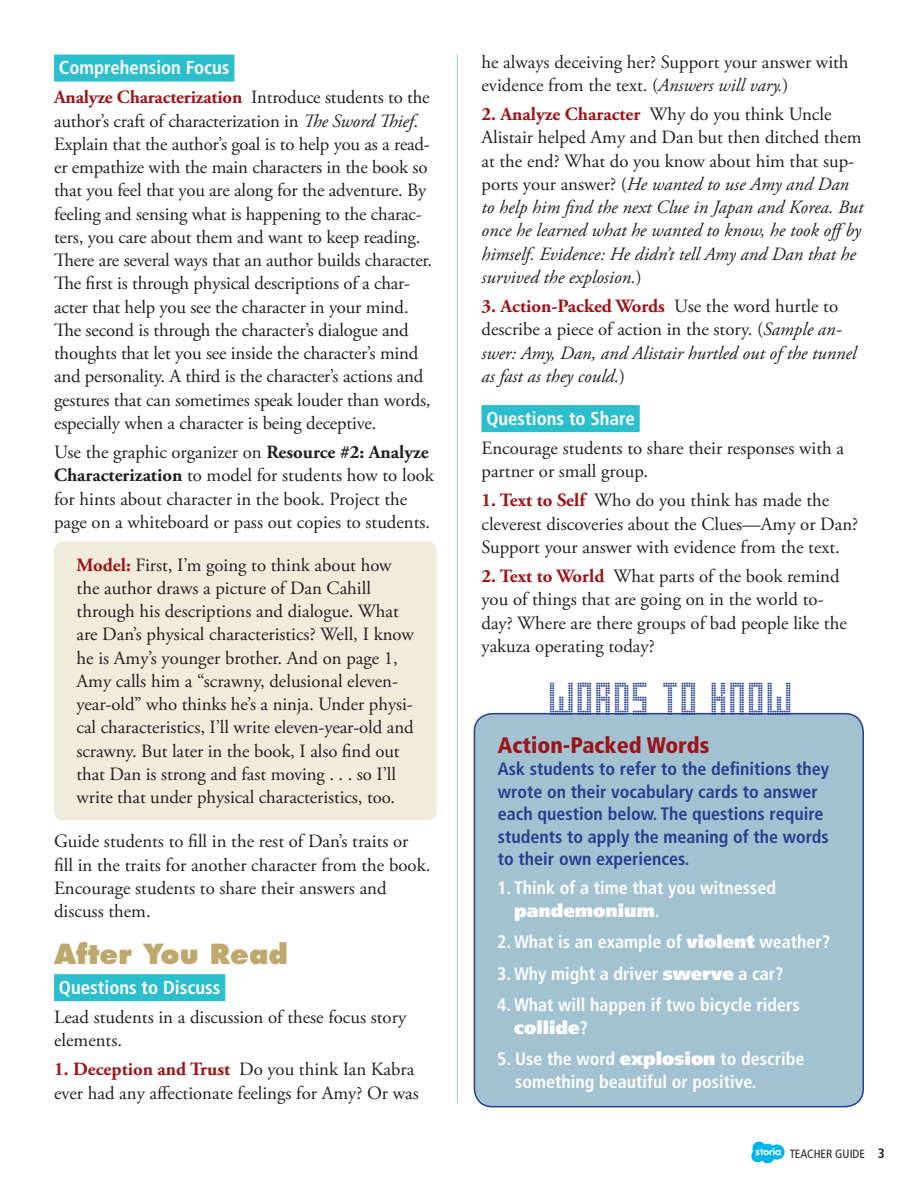
<style>
.page{position:relative;width:918px;height:1188px;background:#fff}
.page>*{position:absolute;margin:0;border:0;box-sizing:border-box;transform-origin:0 0}
.t1{font:46.5px "Pop Led";color:#253f8e}
.body_text{font:800 27px "Futura Infant";color:#bea86d}
.t2{font:900 condensed 22.5px "Frutiger";color:#9c1418}
.body_text-2{font:18.75px/23.2px "Adobe Garamond Pro";color:#231f20}
.body_text-3{font:italic 18.75px/23.2px "Adobe Garamond Pro";color:#231f20}
.b-head{font:italic 18.75px/23.2px "Adobe Garamond Pro";color:#231f20}
.b-head-2{font:700 condensed 18.75px "Frutiger";color:#fff}
.bigQ_bodytext_white{font:700 condensed 18px/22.5px "Frutiger";color:#fff}
.Word2know_introtext{font:700 condensed 18px/22.5px "Frutiger";color:#253f8e}
.t3{font:condensed 12px "Frutiger";color:#231f20}
.s1{font-weight:700;color:#9c1418}
.s2{font-style:italic}
.s3{font-weight:700}
.s4{font-weight:700;font-style:normal;color:#9c1418}
.s5{font-style:normal}
.s6{font-family:"Frutiger LT Std";font-weight:900;font-stretch:normal}
.s7{font-weight:700;font-size:13.5px}
</style>
<div class="page">
<svg style="left:751px;top:1141px;width:34px;height:23px"></svg>
<div style="left:54px;top:542px;width:383px;height:278px;background:#f1ebdb;border-radius:9px"></div>
<div style="left:474px;top:714px;width:389px;height:393px;background:#a3c2d1;border-radius:18px"></div>
<div style="left:474px;top:713px;width:390px;height:394px;border:2px solid #253f8e;border-radius:18px"></div>
<div style="left:54px;top:55px;width:180px;height:27px;background:#2bbfce"></div>
<div style="left:54px;top:974px;width:171px;height:27px;background:#2bbfce"></div>
<div style="left:482px;top:405px;width:158px;height:27px;background:#2bbfce"></div>
<hr style="left:457px;top:54px;width:1px;height:1049px;background:#a3c2d1">
<p class="b-head-2" style="left:59px;top:56px;width:172px">Comprehension Focus</p>
<p class="body_text-2" style="left:54px;top:86px;width:380px"><span class="s1">Analyze Characterization</span> Introduce students to the author’s craft of characterization in <span class="s2">The Sword Thief</span>.<br>Explain that the author’s goal is to help you as a read&shy;er empathize with the main characters in the book so that you feel that you are along for the adventure. By feeling and sensing what is happening to the charac&shy;ters, you care about them and want to keep reading.<br>There are several ways that an author builds character.<br>The first is through physical descriptions of a char&shy;acter that help you see the character in your mind.<br>The second is through the character’s dialogue and thoughts that let you see inside the character’s mind and personality. A third is the character’s actions and gestures that can sometimes speak louder than words, especially when a character is being deceptive.</p>
<p class="body_text-2" style="left:54px;top:441px;width:381px">Use the graphic organizer on <span class="s3">Resource #2: Analyze Characterization</span> to model for students how to look for hints about character in the book. Project the page on a whiteboard or pass out copies to students.</p>
<p class="body_text-2" style="left:77px;top:554px;width:339px"><span class="s1">Model:</span> First, I’m going to think about how the author draws a picture of Dan Cahill through his descriptions and dialogue. What are Dan’s physical characteristics? Well, I know he is Amy’s younger brother. And on page 1, Amy calls him a “scrawny, delusional eleven&shy;year-old” who thinks he’s a ninja. Under physi&shy;cal characteristics, I’ll write eleven-year-old and scrawny. But later in the book, I also find out that Dan is strong and fast moving . . . so I’ll write that under physical characteristics, too.</p>
<p class="body_text-2" style="left:54px;top:830px;width:378px">Guide students to fill in the rest of Dan’s traits or fill in the traits for another character from the book.<br>Encourage students to share their answers and discuss them.</p>
<p class="body_text" style="left:54px;top:937px;width:235px">After You Read</p>
<p class="b-head-2" style="left:59px;top:976px;width:163px">Questions to Discuss</p>
<p class="body_text-2" style="left:54px;top:1006px;width:354px">Lead students in a discussion of these focus story elements.</p>
<p class="body_text-2" style="left:54px;top:1059px;width:366px"><span class="s1">1. Deception and Trust</span> Do you think Ian Kabra ever had any affectionate feelings for Amy? Or was</p>
<p class="body_text-2" style="left:482px;top:51px;width:369px">he always deceiving her? Support your answer with evidence from the text. (<span class="s2">Answers will vary.</span>)</p>
<p class="body_text-3" style="left:482px;top:103px;width:384px"><span class="s4">2. Analyze Character</span> <span class="s5">Why do you think Uncle Alistair helped Amy and Dan but then ditched them at the end? What do you know about him that sup&shy;ports your answer? (</span>He wanted to use Amy and Dan to help him find the next Clue in Japan and Korea. But once he learned what he wanted to know, he took offby himself. Evidence: He didn’t tell Amy and Dan that he survived the explosion.<span class="s5">)</span></p>
<p class="b-head" style="left:482px;top:295px;width:377px"><span class="s4">3. Action-Packed Words</span> <span class="s5">Use the word hurtle to describe a piece of action in the story. (</span>Sample an&shy;swer: Amy, Dan, and Alistair hurtled out of the tunnel as fast as they could.<span class="s5">)</span></p>
<p class="b-head-2" style="left:486px;top:407px;width:150px">Questions to Share</p>
<p class="body_text-2" style="left:482px;top:437px;width:364px">Encourage students to share their responses with a partner or small group.</p>
<p class="body_text-2" style="left:482px;top:489px;width:378px"><span class="s1">1. Text to Self</span> Who do you think has made the cleverest discoveries about the Clues—Amy or Dan?<br>Support your answer with evidence from the text.</p>
<p class="body_text-2" style="left:482px;top:565px;width:367px"><span class="s1">2. Text to World</span> What parts of the book remind you of things that are going on in the world to&shy;day? Where are there groups of bad people like the yakuza operating today?</p>
<p class="t1" style="left:550px;top:673px;width:247px">WORDS TO KNOW</p>
<p class="t2" style="left:498px;top:732px;width:213px">Action-Packed Words</p>
<p class="Word2know_introtext" style="left:498px;top:758px;width:333px">Ask students to refer to the definitions they wrote on their vocabulary cards to answer each question below. The questions require students to apply the meaning of the words to their own experiences.</p>
<p class="bigQ_bodytext_white" style="left:514px;top:877px;width:264px;text-indent:-17px">1. Think of a time that you witnessed <span class="s6">pandemonium</span>.</p>
<p class="bigQ_bodytext_white" style="left:497px;top:931px;width:335px">2. What is an example of <span class="s6">violent</span> weather?</p>
<p class="bigQ_bodytext_white" style="left:497px;top:962px;width:288px">3. Why might a driver <span class="s6">swerve</span> a car?</p>
<p class="bigQ_bodytext_white" style="left:514px;top:994px;width:287px;text-indent:-17px">4. What will happen if two bicycle riders <span class="s6">collide</span>?</p>
<p class="bigQ_bodytext_white" style="left:515px;top:1048px;width:291px;text-indent:-18px">5. Use the word <span class="s6">explosion</span> to describe something beautiful or positive.</p>
<p class="t3" style="left:790px;top:1146px;width:97px">TEACHER GUIDE <span class="s7">3</span></p>
</div>
